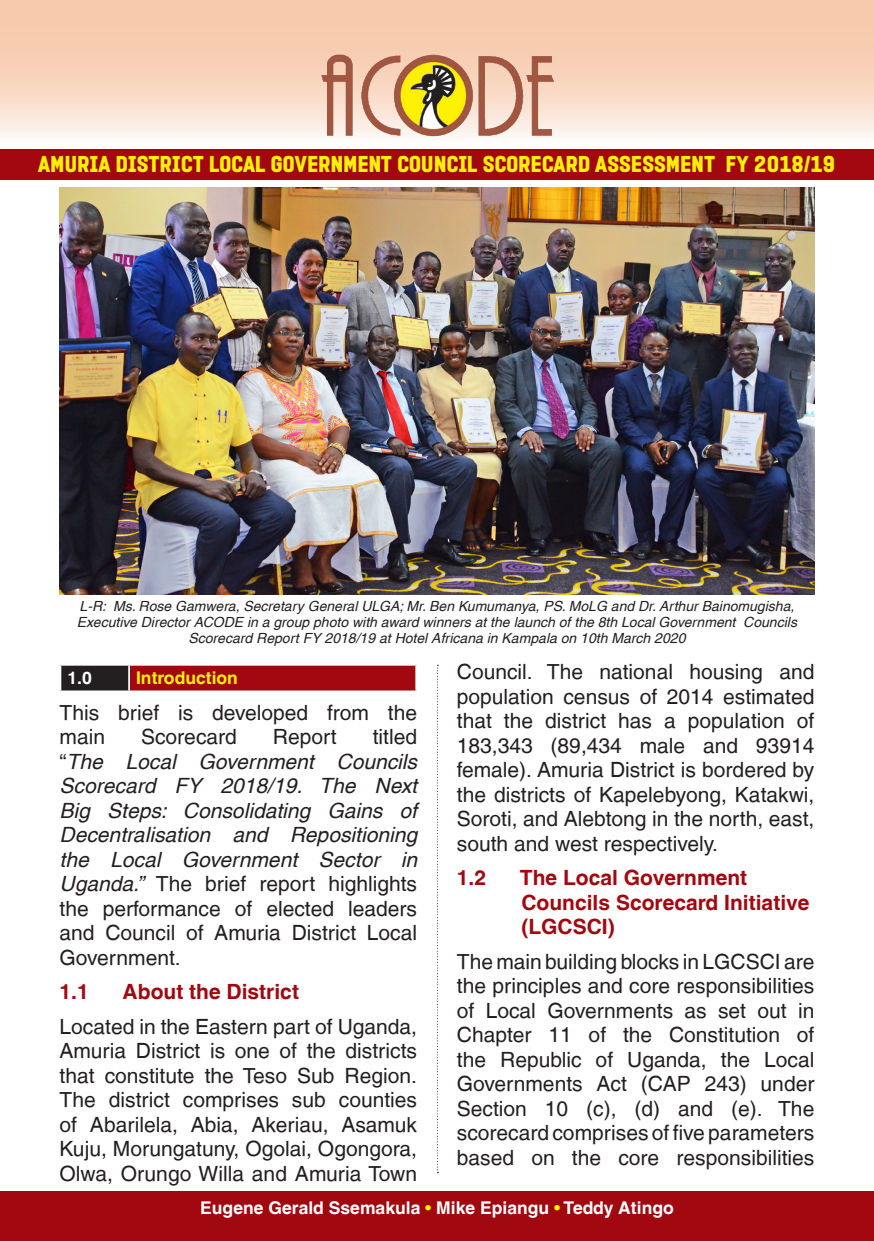
<style>
.page{position:relative;width:874px;height:1241px;background:#fff}
.page>*{position:absolute;margin:0;border:0;box-sizing:border-box;transform-origin:0 0}
.t1{font:21px/24.5px "Helvetica LT";color:#231f20;text-align:justify}
.t2{font:italic 21px/24.5px "Helvetica LT";color:#231f20;text-align:justify}
.Heading_2{font:700 21px/24.5px "Helvetica LT";color:#a1080f}
.t3{font:21px "PROMINDER";color:#fff101}
.t4{font:700 17.5px "Helvetica LT";color:#fff}
.Heading_1{font:700 17.5px "Helvetica LT";color:#fff101}
.t5{font:15.75px "PROMINDER";color:#fff}
.t6{font:italic 14px/15.8px "Helvetica LT";color:#231f20;text-align:center}
.s1{font-style:normal}
.s2{font-weight:400;color:#fff101}
</style>
<div class="page">
<svg style="left:0;top:0;width:873px;height:137px;background:#f8d5bd"></svg>
<div style="left:60px;top:664px;width:69px;height:27px;background:#231f20"></div>
<div style="left:129px;top:664px;width:287px;height:27px;background:#a1080f"></div>
<hr style="left:60px;top:663px;width:69px;height:2px;background:#fff">
<svg style="left:60px;top:665px;width:1px;height:25px"></svg>
<hr style="left:129px;top:663px;width:288px;height:2px;background:#fff">
<hr style="left:128px;top:665px;width:2px;height:25px;background:#fff">
<hr style="left:415px;top:665px;width:2px;height:25px;background:#fff">
<hr style="left:60px;top:690px;width:69px;height:2px;background:#fff">
<hr style="left:129px;top:690px;width:288px;height:2px;background:#fff">
<img style="left:319px;top:42px;width:239px;height:95px">
<div style="left:0;top:149px;width:873px;height:30px;background:#a1080f"></div>
<div style="left:0;top:1191px;width:873px;height:49px;background:#a1080f"></div>
<img style="left:60px;top:187px;width:754px;height:407px">
<svg style="left:437px;top:664px;width:1px;height:507px"></svg>
<p class="t3" style="left:39px;top:152px;width:797px">AMURIA DISTRICT LOCAL GOVERNMENT COUNCIL SCORECARD ASSESSMENT FY 2018/19</p>
<p class="t6" style="left:77px;top:598px;width:721px">L-R: Ms. Rose Gamwera, Secretary General ULGA; Mr. Ben Kumumanya, PS. MoLG and Dr. Arthur Bainomugisha,<br>Executive Director ACODE in a group photo with award winners at the launch of the 8th Local Government Councils<br>Scorecard Report FY 2018/19 at Hotel Africana in Kampala on 10th March 2020</p>
<p class="t4" style="left:67px;top:667px;width:26px">1.0</p>
<p class="Heading_1" style="left:136px;top:667px;width:103px">Introduction</p>
<p class="t1" style="left:60px;top:700px;width:359px">This brief is developed from the main</p>
<p class="t1" style="left:141px;top:724px;width:97px">Scorecard</p>
<p class="t1" style="left:273px;top:724px;width:65px">Report</p>
<p class="t2" style="left:60px;top:724px;width:359px;text-indent:313px"><span class="s1">titled “</span>The Local Government Councils Scorecard FY 2018/19. The Next Big Steps: Consolidating Gains of Decentralisation and Repositioning the Local Government Sector in Uganda.” <span class="s1">The brief report highlights the performance of elected leaders and Council of Amuria District Local Government.</span></p>
<p class="Heading_2" style="left:60px;top:979px;width:31px">1.1</p>
<p class="Heading_2" style="left:123px;top:979px;width:178px">About the District</p>
<p class="t1" style="left:60px;top:1013px;width:359px">Located in the Eastern part of Uganda, Amuria District is one of the districts that constitute the Teso Sub Region.<br>The district comprises sub counties of Abarilela, Abia, Akeriau, Asamuk Kuju, Morungatuny, Ogolai, Ogongora, Olwa, Orungo Willa and Amuria Town</p>
<p class="t1" style="left:456px;top:659px;width:359px">Council. The national housing and population census of 2014 estimated that the district has a population of 183,343 (89,434 male and 93914 female). Amuria District is bordered by the districts of Kapelebyong, Katakwi, Soroti, and Alebtong in the north, east, south and west respectively.</p>
<p class="Heading_2" style="left:456px;top:865px;width:31px">1.2</p>
<p class="Heading_2" style="left:519px;top:865px;width:229px">The Local Government</p>
<p class="Heading_2" style="left:521px;top:889px;width:289px">Councils Scorecard Initiative (LGCSCI)</p>
<p class="t1" style="left:456px;top:948px;width:359px">The main building blocks in LGCSCI are the principles and core responsibilities of Local Governments as set out in Chapter 11 of the Constitution of the Republic of Uganda, the Local Governments Act (CAP 243) under Section 10 (c), (d) and (e). The scorecard comprises of five parameters based on the core responsibilities</p>
<p class="t4" style="left:200px;top:1196px;width:475px">Eugene Gerald Ssemakula <span class="s2">•</span> Mike Epiangu <span class="s2">•</span> Teddy Atingo</p>
<p class="t5" style="left:432px;top:1203px;width:10px">1</p>
</div>
